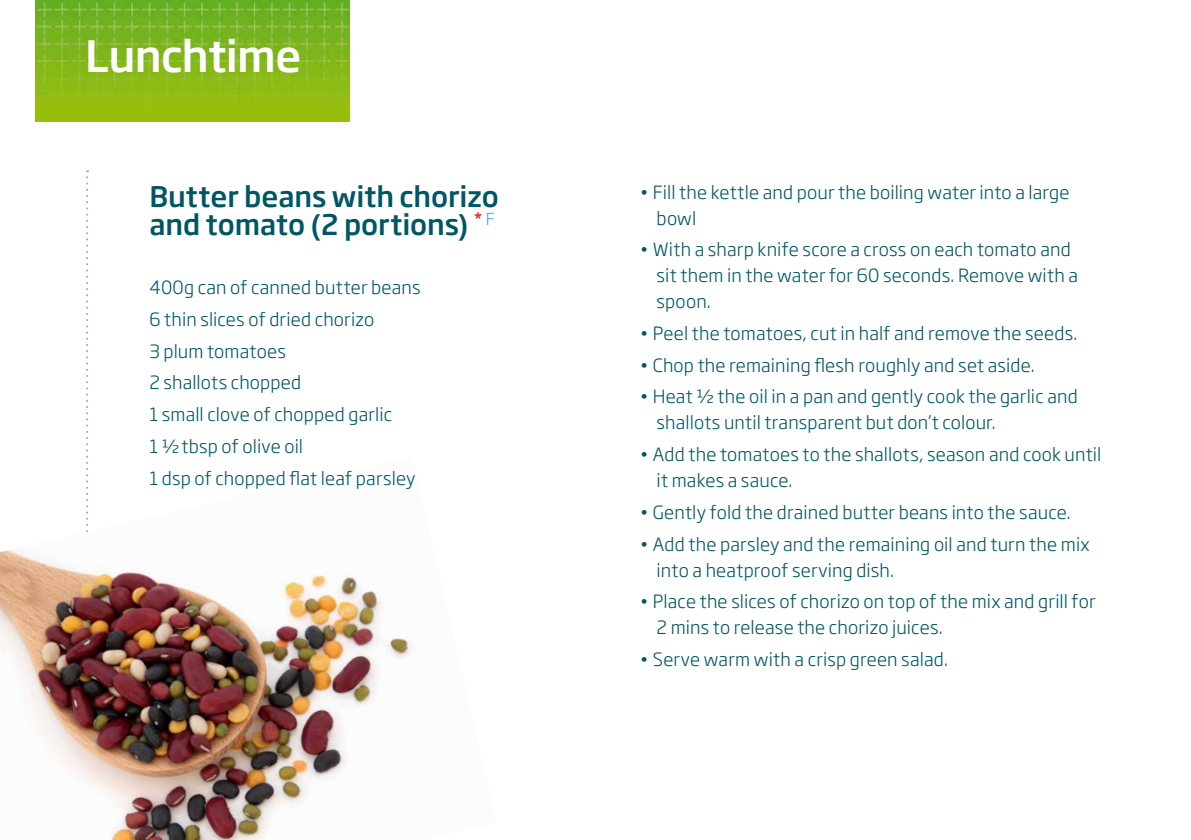
<style>
.page{position:relative;width:1191px;height:840px;background:#fff}
.page>*{position:absolute;margin:0;border:0;box-sizing:border-box;transform-origin:0 0}
.t1{font:500 42.6px "Soho Gothic Pro";letter-spacing:-.015em;color:#fff}
.t2{font:500 28px/28px "Soho Gothic Pro";letter-spacing:-.005em;color:#005763}
.t3{font:300 18px/26px "Soho Gothic Pro";letter-spacing:.01em;color:#005763}
</style>
<div class="page">
<img style="left:36px;top:0;width:314px;height:121px">
<svg style="left:86px;top:170px;width:2px;height:286px"></svg>
<img style="left:0;top:456px;width:412px;height:383px">
<h1 class="t1" style="left:85px;top:22px;width:218px">Lunchtime</h1>
<h2 class="t2" style="left:149px;top:180px;width:351px">Butter beans with chorizo and tomato (2 portions) <sup>*</sup> <sup>F</sup></h2>
<p class="t3" style="left:149px;top:270px;width:273px;line-height:31.6px">400g can of canned butter beans<br>6 thin slices of dried chorizo<br>3 plum tomatoes<br>2 shallots chopped<br>1 small clove of chopped garlic<br>1 ½tbsp of olive oil<br>1 dsp of chopped flat leaf parsley</p>
<p class="t3" style="left:656px;top:178px;width:414px;text-indent:-17px">• Fill the kettle and pour the boiling water into a large bowl</p>
<p class="t3" style="left:656px;top:235px;width:423px;text-indent:-17px">• With a sharp knife score a cross on each tomato and sit them in the water for 60 seconds. Remove with a spoon.</p>
<p class="t3" style="left:639px;top:319px;width:439px">• Peel the tomatoes, cut in half and remove the seeds.</p>
<p class="t3" style="left:639px;top:351px;width:396px">• Chop the remaining flesh roughly and set aside.</p>
<p class="t3" style="left:656px;top:382px;width:423px;text-indent:-17px">• Heat ½ the oil in a pan and gently cook the garlic and shallots until transparent but don’t colour.</p>
<p class="t3" style="left:656px;top:440px;width:446px;text-indent:-17px">• Add the tomatoes to the shallots, season and cook until it makes a sauce.</p>
<p class="t3" style="left:639px;top:498px;width:432px">• Gently fold the drained butter beans into the sauce.</p>
<p class="t3" style="left:656px;top:529px;width:434px;text-indent:-17px">• Add the parsley and the remaining oil and turn the mix into a heatproof serving dish.</p>
<p class="t3" style="left:656px;top:587px;width:440px;text-indent:-17px">• Place the slices of chorizo on top of the mix and grill for<br>2 mins to release the chorizo juices.</p>
<p class="t3" style="left:639px;top:645px;width:310px">• Serve warm with a crisp green salad.</p>
</div>
